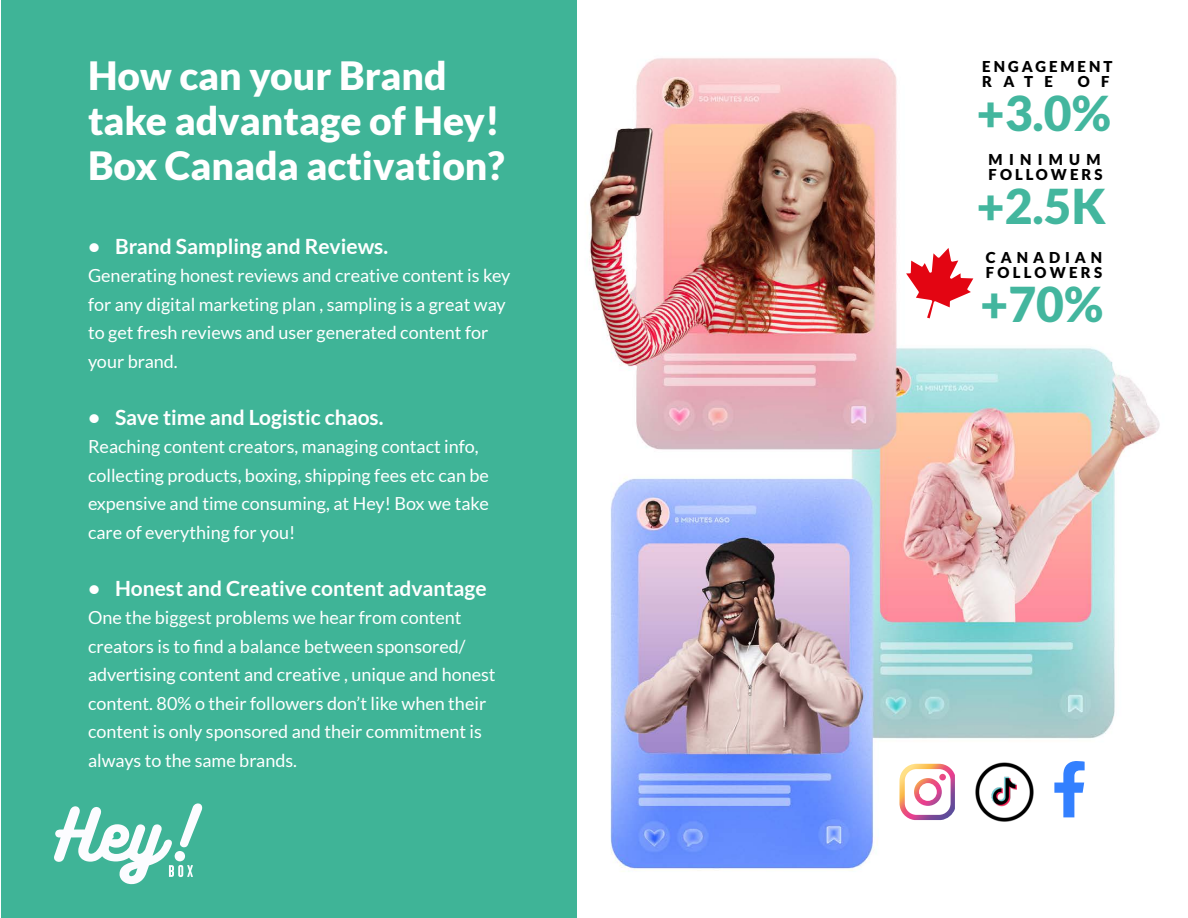
<style>
.page{position:relative;width:1188px;height:918px;background:#fff}
.page>*{position:absolute;margin:0;border:0;box-sizing:border-box;transform-origin:0 0}
.t1{font:900 48px "Lato";color:#43b69e}
.t2{font:900 39px/45px "Lato";color:#fff}
.t3{font:700 21px "Lato";color:#fff}
.t4{font:18px/28.5px "Lato";color:#fff}
.t5{font:900 15px/15px "Lato";letter-spacing:.2em;color:#000}
.t6{font:900 15px/15px "Lato";letter-spacing:.22em;color:#000}
</style>
<div class="page">
<div style="left:1px;top:0;width:576px;height:918px;background:#3fb497"></div>
<svg style="left:54px;top:803px;width:148px;height:81px"></svg>
<img style="left:589px;top:58px;width:571px;height:814px">
<svg style="left:899px;top:764px;width:56px;height:56px"></svg>
<svg style="left:1054px;top:761px;width:31px;height:56px"></svg>
<img style="left:973px;top:761px;width:63px;height:62px">
<svg style="left:906px;top:248px;width:67px;height:70px"></svg>
<h2 class="t2" style="left:88px;top:52px;width:418px">How can your Brand take advantage of Hey!<br>Box Canada activation?</h2>
<p class="t3" style="left:88px;top:234px;width:302px">• Brand Sampling and Reviews.</p>
<p class="t4" style="left:88px;top:261px;width:424px">Generating honest reviews and creative content is key for any digital marketing plan , sampling is a great way to get fresh reviews and user generated content for your brand.</p>
<p class="t3" style="left:88px;top:405px;width:297px">• Save time and Logistic chaos.</p>
<p class="t4" style="left:88px;top:432px;width:403px">Reaching content creators, managing contact info, collecting products, boxing, shipping fees etc can be expensive and time consuming, at Hey! Box we take care of everything for you!</p>
<p class="t3" style="left:88px;top:576px;width:400px">• Honest and Creative content advantage</p>
<p class="t4" style="left:88px;top:603px;width:409px">One the biggest problems we hear from content creators is to find a balance between sponsored/ advertising content and creative , unique and honest content. 80% o their followers don’t like when their content is only sponsored and their commitment is always to the same brands.</p>
<p class="t5" style="left:982px;top:58px;width:132px">ENGAGEMENT<br>RATE</p>
<p class="t6" style="left:1078px;top:73px;width:33px">O F</p>
<h1 class="t1" style="left:977px;top:85px;width:136px">+3.0%</h1>
<p class="t5" style="left:989px;top:152px;width:115px">MINIMUM<br>FOLLOWERS</p>
<h1 class="t1" style="left:977px;top:178px;width:131px">+2.5K</h1>
<p class="t6" style="left:986px;top:250px;width:118px">CANADIAN<br>FOLLOWERS</p>
<h1 class="t1" style="left:981px;top:276px;width:124px">+70%</h1>
</div>
